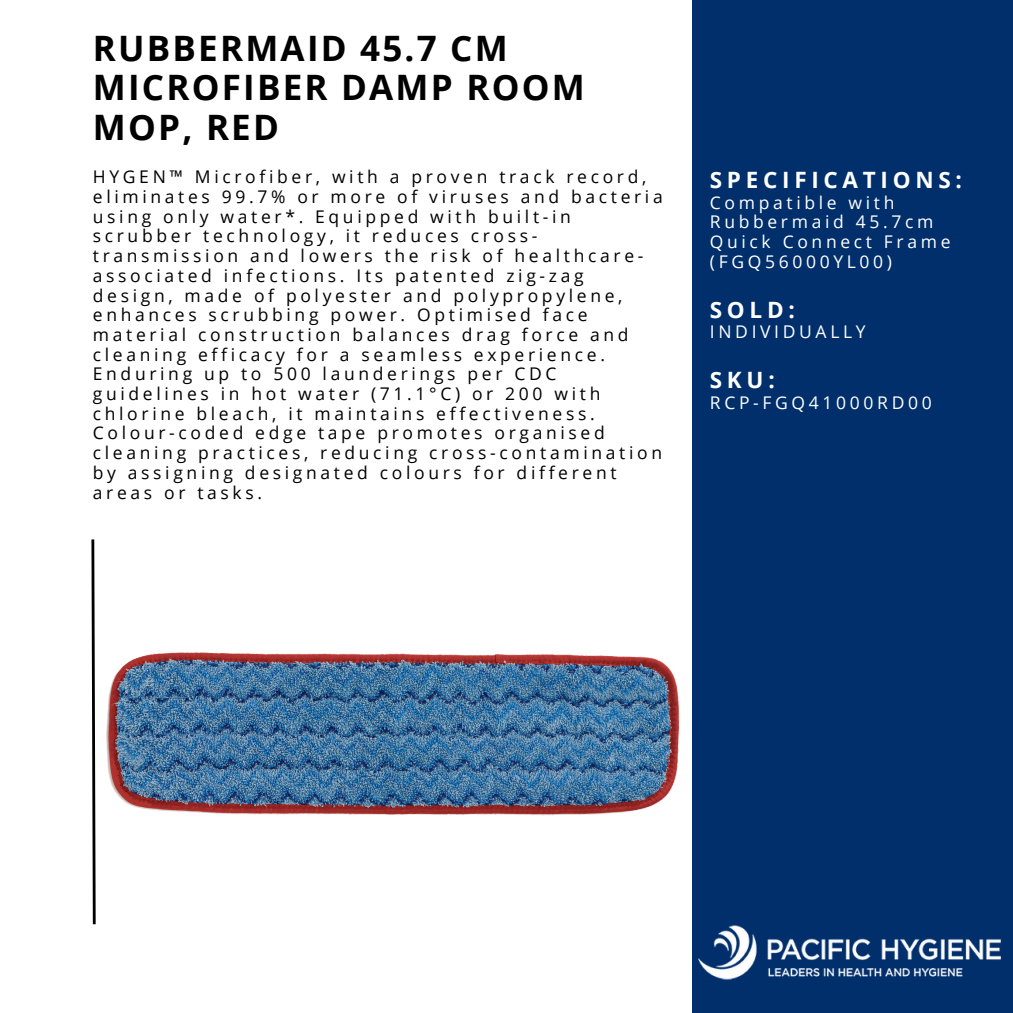
<style>
.page{position:relative;width:1013px;height:1013px;background:#fff}
.page>*{position:absolute;margin:0;border:0;box-sizing:border-box;transform-origin:0 0}
.t1{font:700 35px/39.4px "Open Sans";letter-spacing:.065em;color:#000}
.t2{font:700 22.5px "Open Sans";letter-spacing:.21em;color:#fff}
.t3{font:17.5px/19.8px "Open Sans";letter-spacing:.21em;color:#000}
.t4{font:17.5px/19.8px "Open Sans";letter-spacing:.21em;color:#fff}
</style>
<div class="page">
<div style="left:0;top:0;width:1012px;height:1012px;background:#002f6c"></div>
<div style="left:0;top:0;width:691px;height:1012px;background:#fff"></div>
<img style="left:691px;top:938px;width:310px;height:44px">
<img style="left:91px;top:522px;width:691px;height:418px">
<p class="t1" style="left:93px;top:28px;width:493px">RUBBERMAID 45.7 CM<br>MICROFIBER DAMP ROOM<br>MOP, RED</p>
<p class="t3" style="left:93px;top:167px;width:571px">HYGEN™ Microfiber, with a proven track record, eliminates 99.7% or more of viruses and bacteria using only water*. Equipped with built-in scrubber technology, it reduces cross&shy;transmission and lowers the risk of healthcare&shy;associated infections. Its patented zig-zag design, made of polyester and polypropylene, enhances scrubbing power. Optimised face material construction balances drag force and cleaning efficacy for a seamless experience.<br>Enduring up to 500 launderings per CDC guidelines in hot water (71.1°C) or 200 with chlorine bleach, it maintains effectiveness.<br>Colour-coded edge tape promotes organised cleaning practices, reducing cross-contamination by assigning designated colours for different areas or tasks.</p>
<p class="t2" style="left:710px;top:164px;width:253px">SPECIFICATIONS:</p>
<h2 class="t4" style="left:710px;top:192px;width:242px">Compatible with<br>Rubbermaid 45.7cm<br>Quick Connect Frame (FGQ56000YL00)</h2>
<h2 class="t2" style="left:710px;top:293px;width:86px">SOLD:</h2>
<h2 class="t4" style="left:710px;top:321px;width:157px">INDIVIDUALLY</h2>
<p class="t2" style="left:710px;top:364px;width:66px">SKU:</p>
<p class="t4" style="left:710px;top:392px;width:223px">RCP-FGQ41000RD00</p>
</div>
